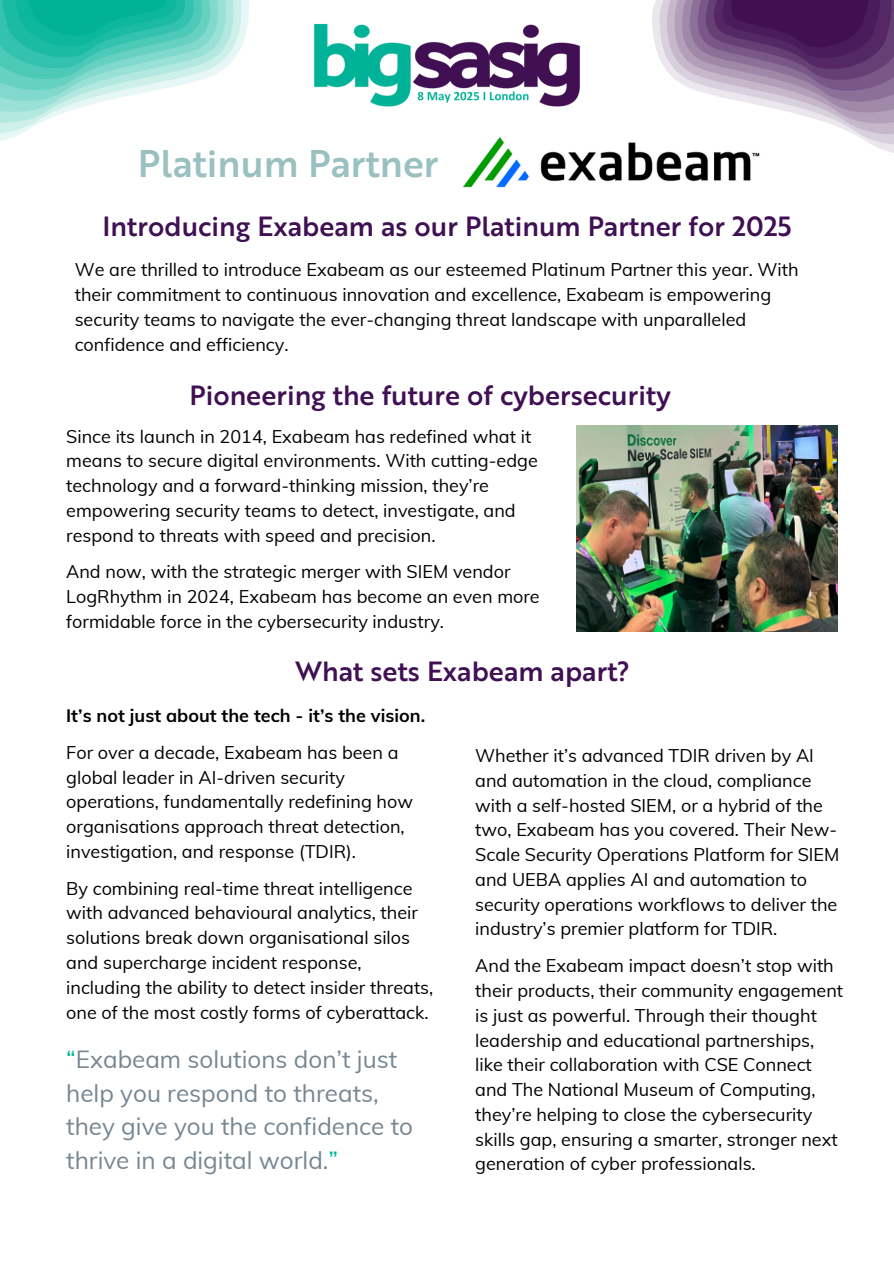
<style>
.page{position:relative;width:894px;height:1264px;background:#fff}
.page>*{position:absolute;margin:0;border:0;box-sizing:border-box;transform-origin:0 0}
.t1{font:37.5px "Brother 1816 Medium";color:#9ac0c0}
.t2{font:27px "Brother 1816 Medium";color:#401053}
.t3{font:24.3px/33.8px "Muli";color:#768692}
.t4{font:18px/24.8px "Muli";color:#000}
.t5{font:700 18px "Muli";color:#000}
.s1{color:#00b398}
</style>
<div class="page">
<svg style="left:652px;top:0;width:241px;height:153px"></svg>
<svg style="left:1px;top:0;width:248px;height:141px"></svg>
<img style="left:313px;top:23px;width:268px;height:84px">
<img style="left:463px;top:132px;width:297px;height:56px">
<img style="left:576px;top:425px;width:261px;height:206px">
<p class="t1" style="left:138px;top:136px;width:302px">Platinum Partner</p>
<p class="t2" style="left:103px;top:206px;width:690px">Introducing Exabeam as our Platinum Partner for 2025</p>
<p class="t4" style="left:75px;top:257px;width:725px">We are thrilled to introduce Exabeam as our esteemed Platinum Partner this year. With their commitment to continuous innovation and excellence, Exabeam is empowering security teams to navigate the ever-changing threat landscape with unparalleled confidence and efficiency.</p>
<h2 class="t2" style="left:189px;top:375px;width:482px">Pioneering the future of cybersecurity</h2>
<h1 class="t4" style="left:66px;top:423px;width:473px">Since its launch in 2014, Exabeam has redefined what it means to secure digital environments. With cutting-edge technology and a forward-thinking mission, they’re empowering security teams to detect, investigate, and respond to threats with speed and precision.</h1>
<h2 class="t4" style="left:66px;top:559px;width:475px">And now, with the strategic merger with SIEM vendor<br>LogRhythm in 2024, Exabeam has become an even more formidable force in the cybersecurity industry.</h2>
<p class="t2" style="left:295px;top:651px;width:336px">What sets Exabeam apart?</p>
<p class="t5" style="left:66px;top:704px;width:360px">It’s not just about the tech - it’s the vision.</p>
<p class="t4" style="left:66px;top:739px;width:348px">For over a decade, Exabeam has been a global leader in AI-driven security operations, fundamentally redefining how organisations approach threat detection, investigation, and response (TDIR).</p>
<p class="t4" style="left:66px;top:875px;width:368px">By combining real-time threat intelligence with advanced behavioural analytics, their solutions break down organisational silos and supercharge incident response, including the ability to detect insider threats, one of the most costly forms of cyberattack.</p>
<p class="t3" style="left:66px;top:1041px;width:348px"><span class="s1">“</span>Exabeam solutions don’t just help you respond to threats, they give you the confidence to thrive in a digital world.<span class="s1">”</span></p>
<h2 class="t4" style="left:475px;top:742px;width:365px">Whether it’s advanced TDIR driven by AI and automation in the cloud, compliance with a self-hosted SIEM, or a hybrid of the two, Exabeam has you covered. Their New-Scale Security Operations Platform for SIEM and UEBA applies AI and automation to security operations workflows to deliver the industry’s premier platform for TDIR.</h2>
<h4 class="t4" style="left:475px;top:953px;width:369px">And the Exabeam impact doesn’t stop with their products, their community engagement is just as powerful. Through their thought leadership and educational partnerships, like their collaboration with CSE Connect and The National Museum of Computing, they’re helping to close the cybersecurity skills gap, ensuring a smarter, stronger next generation of cyber professionals.</h4>
</div>
